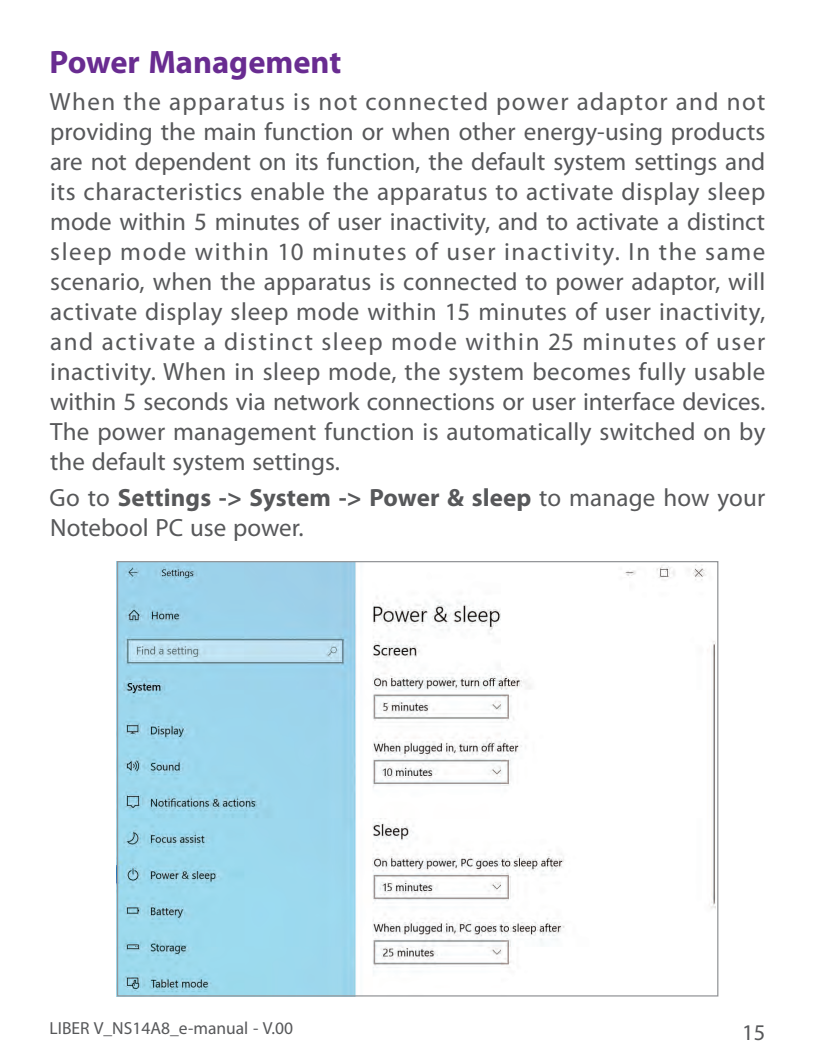
<style>
.page{position:relative;width:815px;height:1063px;background:#fff}
.page>*{position:absolute;margin:0;border:0;box-sizing:border-box;transform-origin:0 0}
.t1{font:700 32.5px "Myriad Pro";color:#692c91}
.t2{font:25px/30px "Myriad Pro";color:#57585a;text-align:justify}
.t3{font:22.5px "Myriad Pro";color:#57585a}
.t4{font:17.5px "Myriad Pro";color:#57585a}
.s1{font-weight:700}
</style>
<div class="page">
<img style="left:119px;top:563px;width:596px;height:432px">
<h1 class="t1" style="left:50px;top:50px;width:293px">Power Management</h1>
<p class="t2" style="left:50px;top:89px;width:717px">When the apparatus is not connected power adaptor and not providing the main function or when other energy-using products are not dependent on its function, the default system settings and its characteristics enable the apparatus to activate display sleep mode within 5 minutes of user inactivity, and to activate a distinct sleep mode within 10 minutes of user inactivity. In the same scenario, when the apparatus is connected to power adaptor, will activate display sleep mode within 15 minutes of user inactivity, and activate a distinct sleep mode within 25 minutes of user inactivity. When in sleep mode, the system becomes fully usable within 5 seconds via network connections or user interface devices.<br>The power management function is automatically switched on by the default system settings.</p>
<p class="t2" style="left:50px;top:486px;width:717px">Go to <span class="s1">Settings -&gt; System -&gt; Power &amp; sleep</span> to manage how your<br>Notebool PC use power.</p>
<p class="t4" style="left:50px;top:1021px;width:245px">LIBER V_NS14A8_e-manual - V.00</p>
<p class="t3" style="left:742px;top:1024px;width:25px">15</p>
</div>
